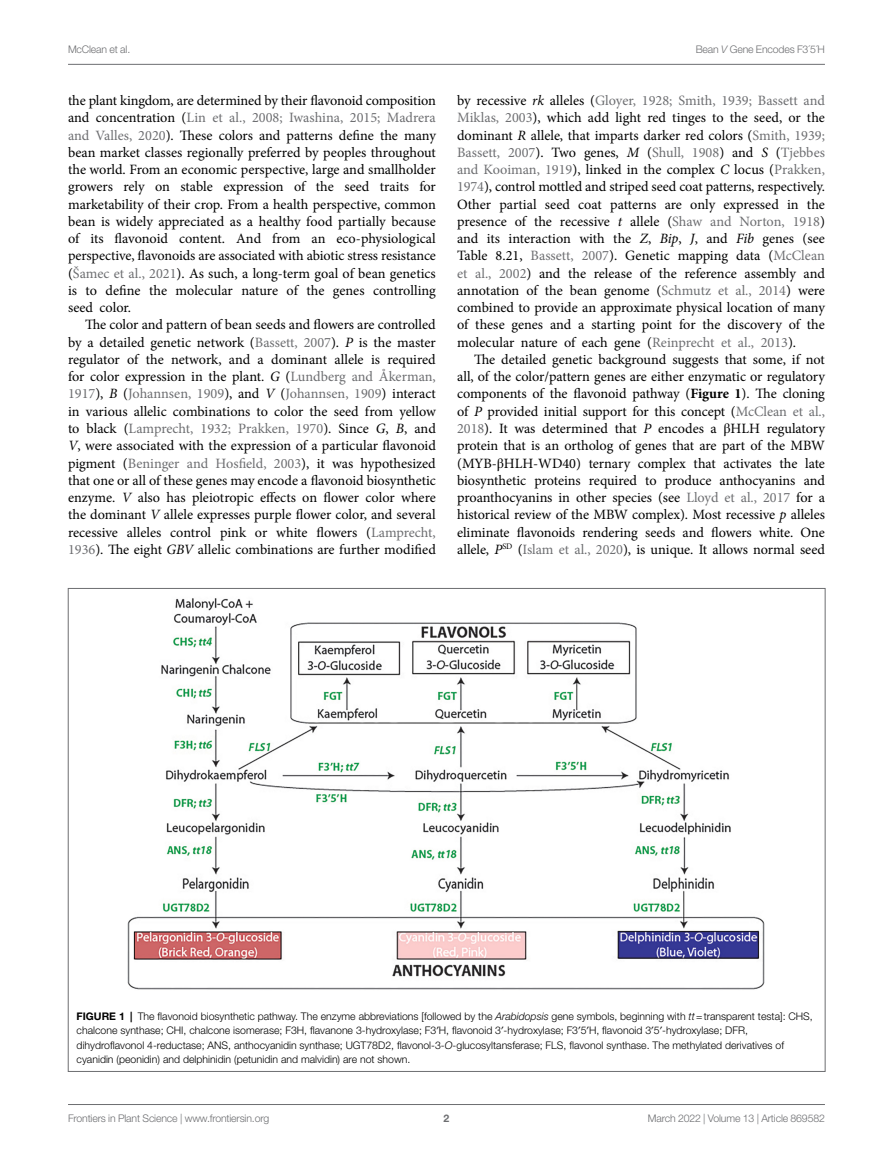
<style>
.page{position:relative;width:893px;height:1170px;background:#fff}
.page>*{position:absolute;margin:0;border:0;box-sizing:border-box;transform-origin:0 0}
.TEXT{font:14.25px/17.2px "Minion Pro";letter-spacing:-.005em;color:#000;text-align:justify}
.TEXT_FLUSH{font:14.25px/17.2px "Minion Pro";color:#000;text-align:justify}
.FIG_LEG{font:300 10.5px/14.2px "Helvetica Neue LT Std";color:#000}
.t1{font:300 10.5px "Helvetica Neue LT Std";letter-spacing:-.015em;color:#6d6e71}
.t2{font:700 10.5px "Helvetica Neue LT Std";color:#6d6e71}
.s1{font-style:italic}
.s2{color:#6d6e71}
.s3{font-weight:700}
.s4{font-family:"STIX General"}
.s5{font-family:"Gentium Plus";font-weight:400}
</style>
<div class="page">
<hr style="left:68px;top:64px;width:757px;height:1px;background:#6d6e71">
<hr style="left:68px;top:1104px;width:757px;height:1px;background:#6d6e71">
<img style="left:128px;top:598px;width:637px;height:392px">
<p class="t1" style="left:68px;top:42px;width:64px">McClean et al.</p>
<p class="t1" style="left:696px;top:42px;width:131px">Bean <span class="s1">V</span> Gene Encodes F3´5´H</p>
<p class="TEXT_FLUSH" style="left:68px;top:92px;width:369px">the plant kingdom, are determined by their flavonoid composition and concentration (<span class="s2">Lin et al., 2008; Iwashina, 2015; Madrera and Valles, 2020</span>). These colors and patterns define the many bean market classes regionally preferred by peoples throughout the world. From an economic perspective, large and smallholder growers rely on stable expression of the seed traits for marketability of their crop. From a health perspective, common bean is widely appreciated as a healthy food partially because of its flavonoid content. And from an eco-physiological perspective, flavonoids are associated with abiotic stress resistance (<span class="s2">Šamec et al., 2021</span>). As such, a long-term goal of bean genetics is to define the molecular nature of the genes controlling seed color.</p>
<p class="TEXT" style="left:68px;top:316px;width:369px;text-indent:17px">The color and pattern of bean seeds and flowers are controlled by a detailed genetic network (<span class="s2">Bassett, 2007</span>). <span class="s1">P</span> is the master regulator of the network, and a dominant allele is required for color expression in the plant. <span class="s1">G</span> (<span class="s2">Lundberg and Åkerman, 1917</span>), <span class="s1">B</span> (<span class="s2">Johannsen, 1909</span>), and <span class="s1">V</span> (<span class="s2">Johannsen, 1909</span>) interact in various allelic combinations to color the seed from yellow to black (<span class="s2">Lamprecht, 1932; Prakken, 1970</span>). Since <span class="s1">G</span>, <span class="s1">B</span>, and <span class="s1">V</span>, were associated with the expression of a particular flavonoid pigment (<span class="s2">Beninger and Hosfield, 2003</span>), it was hypothesized that one or all of these genes may encode a flavonoid biosynthetic enzyme. <span class="s1">V</span> also has pleiotropic effects on flower color where the dominant <span class="s1">V</span> allele expresses purple flower color, and several recessive alleles control pink or white flowers (<span class="s2">Lamprecht, 1936</span>). The eight <span class="s1">GBV</span> allelic combinations are further modified</p>
<p class="TEXT" style="left:457px;top:92px;width:369px">by recessive <span class="s1">rk</span> alleles (<span class="s2">Gloyer, 1928; Smith, 1939; Bassett and Miklas, 2003</span>), which add light red tinges to the seed, or the dominant <span class="s1">R</span> allele, that imparts darker red colors (<span class="s2">Smith, 1939; Bassett, 2007</span>). Two genes, <span class="s1">M</span> (<span class="s2">Shull, 1908</span>) and <span class="s1">S</span> (<span class="s2">Tjebbes and Kooiman, 1919</span>), linked in the complex <span class="s1">C</span> locus (<span class="s2">Prakken, 1974</span>), control mottled and striped seed coat patterns, respectively.<br>Other partial seed coat patterns are only expressed in the presence of the recessive <span class="s1">t</span> allele (<span class="s2">Shaw and Norton, 1918</span>) and its interaction with the <span class="s1">Z</span>, <span class="s1">Bip</span>, <span class="s1">J</span>, and <span class="s1">Fib</span> genes (see Table 8.21, <span class="s2">Bassett, 2007</span>). Genetic mapping data (<span class="s2">McClean et al., 2002</span>) and the release of the reference assembly and annotation of the bean genome (<span class="s2">Schmutz et al., 2014</span>) were combined to provide an approximate physical location of many of these genes and a starting point for the discovery of the molecular nature of each gene (<span class="s2">Reinprecht et al., 2013</span>).</p>
<p class="TEXT" style="left:457px;top:351px;width:369px;text-indent:17px">The detailed genetic background suggests that some, if not all, of the color/pattern genes are either enzymatic or regulatory components of the flavonoid pathway (<span class="s3">Figure 1</span>). The cloning of <span class="s1">P</span> provided initial support for this concept (<span class="s2">McClean et al., 2018</span>). It was determined that <span class="s1">P</span> encodes a <span class="s4">β</span>HLH regulatory protein that is an ortholog of genes that are part of the MBW (MYB-<span class="s4">β</span>HLH-WD40) ternary complex that activates the late biosynthetic proteins required to produce anthocyanins and proanthocyanins in other species (see <span class="s2">Lloyd et al., 2017</span> for a historical review of the MBW complex). Most recessive <span class="s1">p</span> alleles eliminate flavonoids rendering seeds and flowers white. One allele, <span class="s1">P</span><sup>SD</sup> (<span class="s2">Islam et al., 2020</span>), is unique. It allows normal seed</p>
<p class="FIG_LEG" style="left:77px;top:1009px;width:738px"><span class="s3">FIGURE 1 |</span> The flavonoid biosynthetic pathway. The enzyme abbreviations [followed by the <span class="s1">Arabidopsis</span> gene symbols, beginning with <span class="s1">tt</span>=transparent testa]: CHS, chalcone synthase; CHI, chalcone isomerase; F3H, flavanone 3-hydroxylase; F3<span class="s5">′</span>H, flavonoid 3<span class="s5">′</span>-hydroxylase; F3<span class="s5">′</span>5<span class="s5">′</span>H, flavonoid 3<span class="s5">′</span>5<span class="s5">′</span>-hydroxylase; DFR, dihydroflavonol 4-reductase; ANS, anthocyanidin synthase; UGT78D2, flavonol-3-<span class="s1">O</span>-glucosyltansferase; FLS, flavonol synthase. The methylated derivatives of cyanidin (peonidin) and delphinidin (petunidin and malvidin) are not shown.</p>
<p class="t1" style="left:68px;top:1111px;width:203px">Frontiers in Plant Science | www.frontiersin.org</p>
<p class="t2" style="left:444px;top:1111px;width:7px">2</p>
<p class="t1" style="left:648px;top:1111px;width:178px">March 2022 | Volume 13 | Article 869582</p>
</div>
